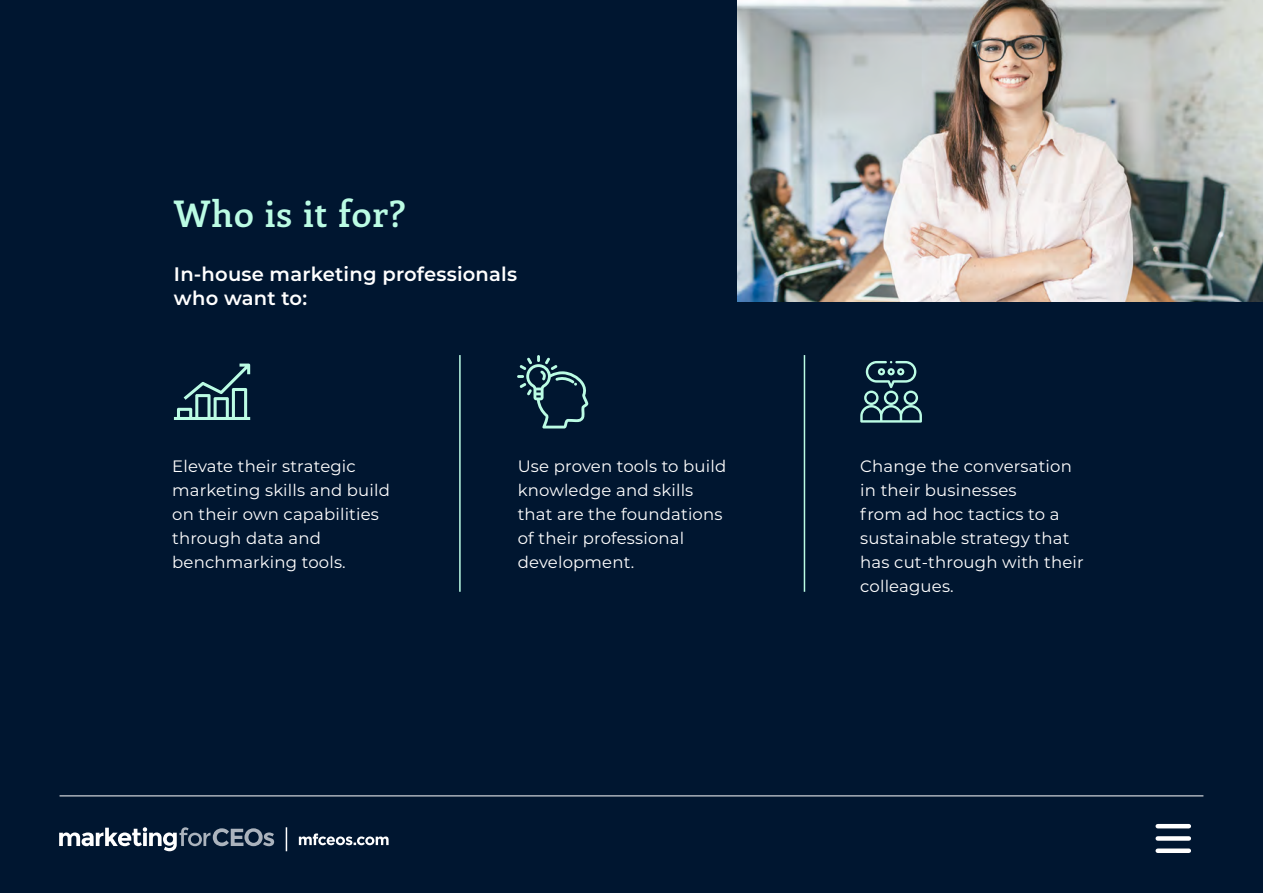
<style>
.page{position:relative;width:1263px;height:893px;background:#001630}
.page>*{position:absolute;margin:0;border:0;box-sizing:border-box;transform-origin:0 0}
.t1{font:600 36px "Enriqueta";letter-spacing:.03em;color:#bbfce4}
.t2{font:600 19.5px/24px "Montserrat";letter-spacing:.01em;color:#fff}
.t3{font:16.5px/24px "Montserrat";letter-spacing:.01em;color:#fff}
</style>
<div class="page">
<hr style="left:60px;top:795px;width:1143px;height:1px;background:#fff">
<img style="left:738px;top:1px;width:525px;height:301px">
<svg style="left:517px;top:355px;width:71px;height:73px"></svg>
<svg style="left:174px;top:364px;width:76px;height:56px"></svg>
<svg style="left:860px;top:361px;width:62px;height:62px"></svg>
<hr style="left:459px;top:355px;width:2px;height:237px;background:#bbfce4">
<hr style="left:804px;top:355px;width:1px;height:237px;background:#bbfce4">
<hr style="left:1158px;top:824px;width:31px;height:4px;background:#fff">
<div style="left:1158px;top:836px;width:31px;height:5px;background:#fff"></div>
<div style="left:1158px;top:848px;width:31px;height:5px;background:#fff"></div>
<svg style="left:299px;top:833px;width:90px;height:12px"></svg>
<svg style="left:59px;top:827px;width:215px;height:24px"></svg>
<svg style="left:286px;top:827px;width:1px;height:24px"></svg>
<h1 class="t1" style="left:174px;top:189px;width:233px">Who is it for?</h1>
<p class="t2" style="left:174px;top:261px;width:345px">In-house marketing professionals who want to:</p>
<p class="t3" style="left:172px;top:453px;width:219px">Elevate their strategic marketing skills and build on their own capabilities through data and benchmarking tools.</p>
<p class="t3" style="left:518px;top:453px;width:210px">Use proven tools to build knowledge and skills that are the foundations of their professional development.</p>
<p class="t3" style="left:860px;top:453px;width:225px">Change the conversation in their businesses<br>from ad hoc tactics to a sustainable strategy that has cut-through with their colleagues.</p>
</div>
